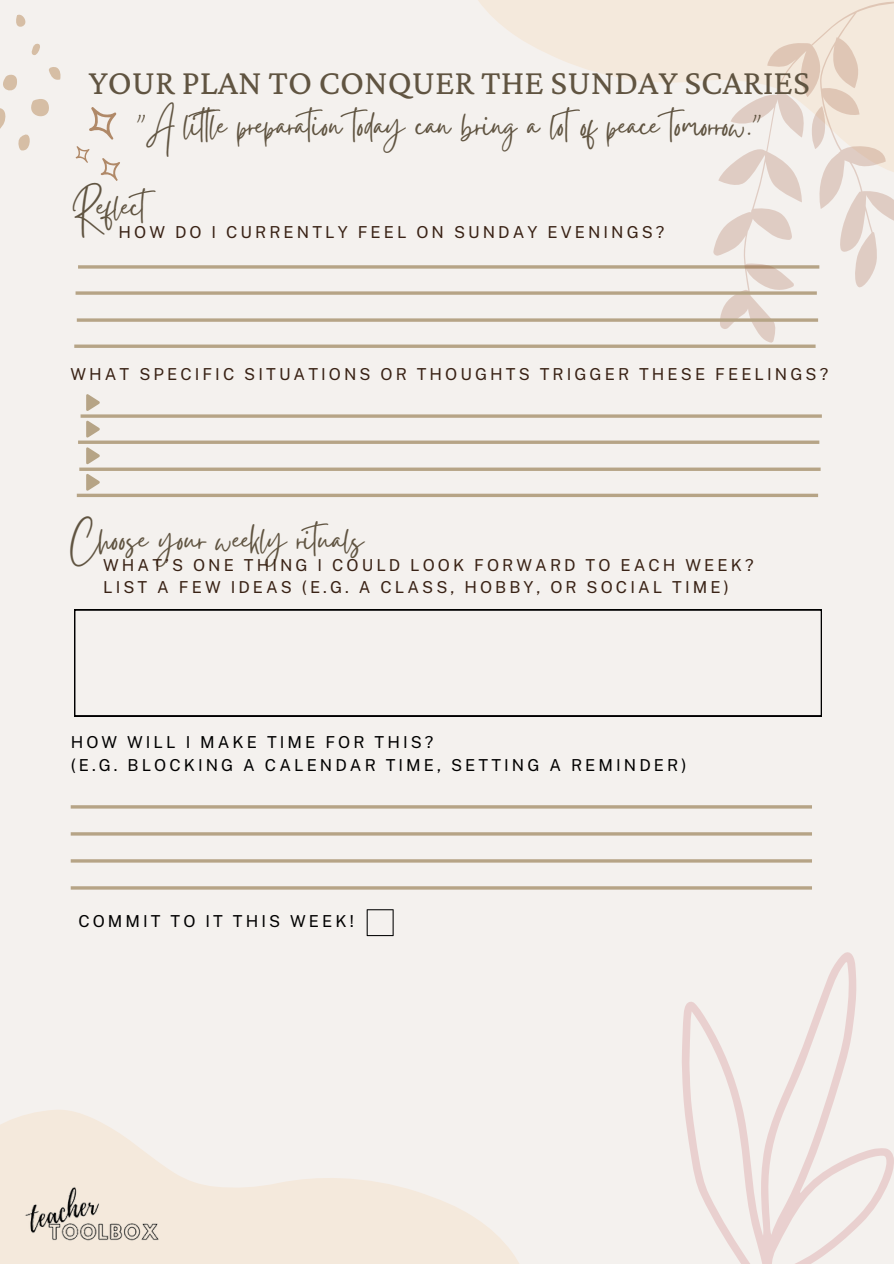
<style>
.page{position:relative;width:894px;height:1264px;background:#fff}
.page>*{position:absolute;margin:0;border:0;box-sizing:border-box;transform-origin:0 0}
.t1{font:41.7px "Gistesy";color:#605441}
.t2{font:35.85px "Crimson Pro";color:#605441}
.t3{font:16.5px "Public Sans";letter-spacing:.185em;color:#392215}
.t4{font:16.5px "Public Sans";letter-spacing:.185em;color:#000}
</style>
<div class="page">
<div style="left:0;top:0;width:893px;height:1263px;background:#f4f1ee"></div>
<hr style="left:78px;top:265px;width:741px;height:3px;background:#b6a486">
<svg style="left:478px;top:0;width:235px;height:83px;fill:#f4e9dc"></svg>
<svg style="left:713px;top:0;width:180px;height:343px"></svg>
<svg style="left:0;top:1110px;width:519px;height:153px"></svg>
<svg style="left:682px;top:952px;width:211px;height:311px"></svg>
<svg style="left:0;top:14px;width:120px;height:167px"></svg>
<img style="left:5px;top:1123px;width:196px;height:140px">
<svg style="left:75px;top:291px;width:741px;height:4px;background:#bfaf95"></svg>
<svg style="left:77px;top:318px;width:740px;height:4px;background:#bfaf95"></svg>
<svg style="left:74px;top:344px;width:741px;height:4px;background:#bfaf95"></svg>
<svg style="left:81px;top:414px;width:740px;height:4px;background:#bfaf96"></svg>
<svg style="left:78px;top:440px;width:741px;height:4px;background:#bfaf95"></svg>
<svg style="left:79px;top:467px;width:741px;height:4px;background:#bfaf95"></svg>
<svg style="left:77px;top:493px;width:740px;height:4px;background:#c0b198"></svg>
<svg style="left:86px;top:394px;width:14px;height:17px"></svg>
<svg style="left:86px;top:420px;width:14px;height:17px"></svg>
<svg style="left:86px;top:447px;width:14px;height:17px"></svg>
<svg style="left:86px;top:474px;width:14px;height:16px"></svg>
<svg style="left:74px;top:609px;width:747px;height:107px"></svg>
<hr style="left:71px;top:805px;width:740px;height:3px;background:#b6a486">
<hr style="left:71px;top:832px;width:740px;height:3px;background:#b6a486">
<hr style="left:71px;top:859px;width:740px;height:3px;background:#b6a486">
<hr style="left:71px;top:886px;width:740px;height:3px;background:#b6a486">
<svg style="left:366px;top:909px;width:27px;height:27px"></svg>
<p class="t2" style="left:89px;top:62px;width:722px">YOUR PLAN TO CONQUER THE SUNDAY SCARIES</p>
<h2 class="t1" style="left:137px;top:96px;width:626px">"A litle preparation today can bring a lotof peace tomorrow."</h2>
<p class="t1" style="left:71px;top:177px;width:98px">Reflect</p>
<p class="t3" style="left:119px;top:222px;width:547px">HOW DO I CURRENTLY FEEL ON SUNDAY EVENINGS?</p>
<h1 class="t3" style="left:70px;top:364px;width:759px">WHAT SPECIFIC SITUATIONS OR THOUGHTS TRIGGER THESE FEELINGS?</h1>
<h1 class="t1" style="left:71px;top:510px;width:294px">Choose your weekly rituals</h1>
<p class="t3" style="left:103px;top:555px;width:651px">WHAT’S ONE THING I COULD LOOK FORWARD TO EACH WEEK?</p>
<p class="t3" style="left:103px;top:577px;width:627px">LIST A FEW IDEAS (E.G. A CLASS, HOBBY, OR SOCIAL TIME)</p>
<p class="t4" style="left:71px;top:732px;width:364px">HOW WILL I MAKE TIME FOR THIS?</p>
<p class="t4" style="left:71px;top:755px;width:617px">(E.G. BLOCKING A CALENDAR TIME, SETTING A REMINDER)</p>
<p class="t4" style="left:78px;top:911px;width:277px">COMMIT TO IT THIS WEEK!</p>
</div>
